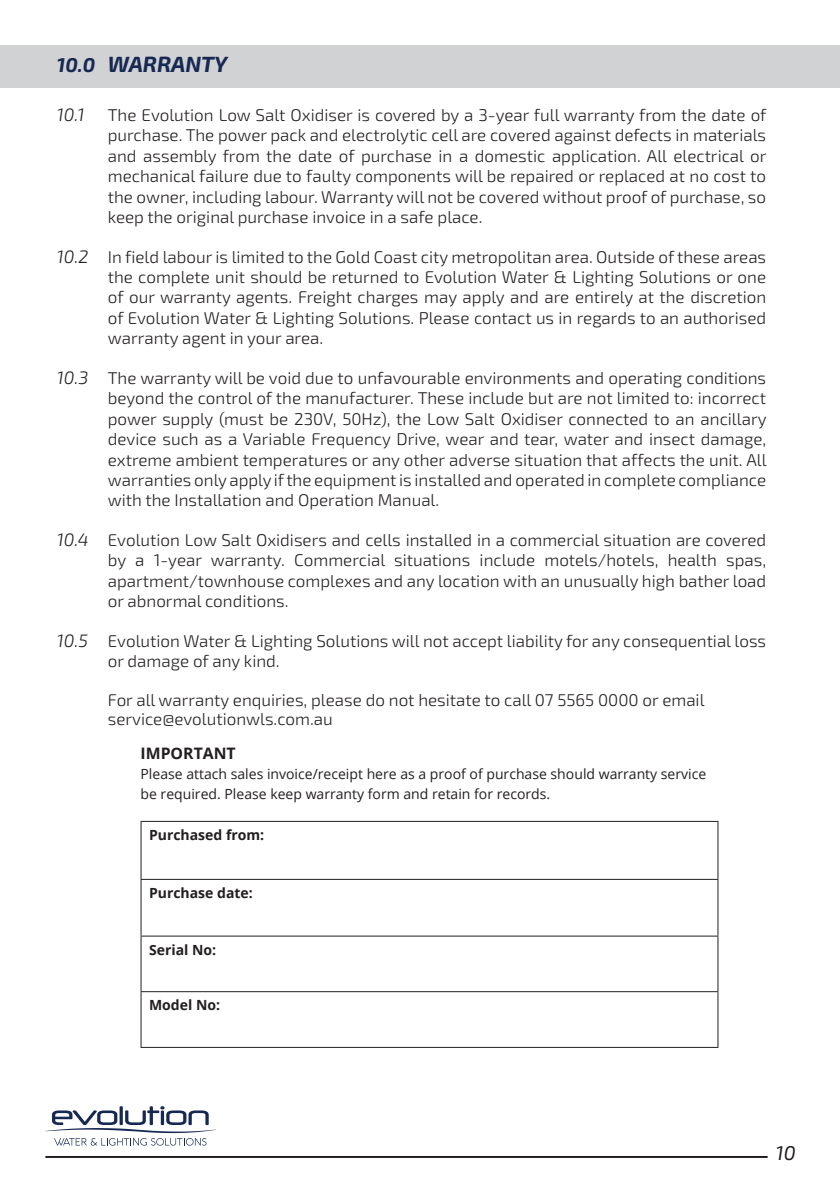
<style>
.page{position:relative;width:840px;height:1191px;background:#fff}
.page>*{position:absolute;margin:0;border:0;box-sizing:border-box;transform-origin:0 0}
.t1{font:italic 700 22px "Exo 2";color:#172953}
.t2{font:italic 20px "Exo 2";color:#231f20}
.t3{font:italic 300 18px "Exo 2";color:#231f20}
.t4{font:300 17px/20.4px "Exo 2";color:#231f20;text-align:justify}
.t5{font:700 15.8px "Open Sans";color:#231f20}
.t6{font:14px/20px "Open Sans";color:#231f20}
.t7{font:700 14px "Open Sans";color:#231f20}
.s1{font-size:20px}
.s2{font-style:italic;font-size:18px}
</style>
<div class="page">
<svg style="left:45px;top:1106px;width:170px;height:39px"></svg>
<hr style="left:45px;top:1156px;width:722px;height:2px;background:#231f20">
<div style="left:0;top:45px;width:839px;height:43px;background:#d1d2d4"></div>
<hr style="left:140px;top:821px;width:578px;height:1px;background:#231f20">
<hr style="left:140px;top:822px;width:1px;height:57px;background:#231f20">
<hr style="left:717px;top:822px;width:1px;height:57px;background:#231f20">
<hr style="left:140px;top:879px;width:578px;height:1px;background:#231f20">
<hr style="left:140px;top:880px;width:1px;height:55px;background:#231f20">
<hr style="left:717px;top:880px;width:1px;height:55px;background:#231f20">
<hr style="left:140px;top:935px;width:578px;height:1px;background:#231f20">
<hr style="left:140px;top:936px;width:1px;height:55px;background:#231f20">
<hr style="left:717px;top:936px;width:1px;height:55px;background:#231f20">
<hr style="left:140px;top:991px;width:578px;height:1px;background:#231f20">
<hr style="left:140px;top:992px;width:1px;height:55px;background:#231f20">
<hr style="left:717px;top:992px;width:1px;height:55px;background:#231f20">
<hr style="left:140px;top:1047px;width:578px;height:1px;background:#231f20">
<p class="t1" style="left:57px;top:51px;width:172px"><span class="s1">10.0</span> WARRANTY</p>
<p class="t3" style="left:57px;top:104px;width:29px">10.1</p>
<p class="t4" style="left:108px;top:105px;width:660px">The Evolution Low Salt Oxidiser is covered by a 3-year full warranty from the date of purchase. The power pack and electrolytic cell are covered against defects in materials and assembly from the date of purchase in a domestic application. All electrical or mechanical failure due to faulty components will be repaired or replaced at no cost to the owner, including labour. Warranty will not be covered without proof of purchase, so keep the original purchase invoice in a safe place.</p>
<p class="t4" style="left:108px;top:247px;width:659px;text-indent:-51px"><span class="s2">10.2</span> In field labour is limited to the Gold Coast city metropolitan area. Outside of these areas the complete unit should be returned to Evolution Water &amp; Lighting Solutions or one of our warranty agents. Freight charges may apply and are entirely at the discretion of Evolution Water &amp; Lighting Solutions. Please contact us in regards to an authorised warranty agent in your area.</p>
<p class="t4" style="left:108px;top:368px;width:660px;text-indent:-51px"><span class="s2">10.3</span> The warranty will be void due to unfavourable environments and operating conditions beyond the control of the manufacturer. These include but are not limited to: incorrect power supply (must be 230V, 50Hz), the Low Salt Oxidiser connected to an ancillary device such as a Variable Frequency Drive, wear and tear, water and insect damage, extreme ambient temperatures or any other adverse situation that affects the unit. All warranties only apply if the equipment is installed and operated in complete compliance with the Installation and Operation Manual.</p>
<p class="t4" style="left:108px;top:530px;width:659px;text-indent:-51px"><span class="s2">10.4</span> Evolution Low Salt Oxidisers and cells installed in a commercial situation are covered by a 1-year warranty. Commercial situations include motels/hotels, health spas, apartment/townhouse complexes and any location with an unusually high bather load or abnormal conditions.</p>
<p class="t4" style="left:108px;top:631px;width:659px;text-indent:-51px"><span class="s2">10.5</span> Evolution Water &amp; Lighting Solutions will not accept liability for any consequential loss or damage of any kind.</p>
<p class="t4" style="left:108px;top:690px;width:598px;line-height:19.2px">For all warranty enquiries, please do not hesitate to call 07 5565 0000 or email service@evolutionwls.com.au</p>
<p class="t5" style="left:140px;top:742px;width:97px">IMPORTANT</p>
<p class="t6" style="left:140px;top:764px;width:567px">Please attach sales invoice/receipt here as a proof of purchase should warranty service be required. Please keep warranty form and retain for records.</p>
<p class="t7" style="left:149px;top:825px;width:117px">Purchased from:</p>
<p class="t7" style="left:149px;top:883px;width:105px">Purchase date:</p>
<p class="t7" style="left:149px;top:939px;width:69px">Serial No:</p>
<p class="t7" style="left:149px;top:995px;width:72px">Model No:</p>
<p class="t2" style="left:775px;top:1141px;width:21px">10</p>
</div>
